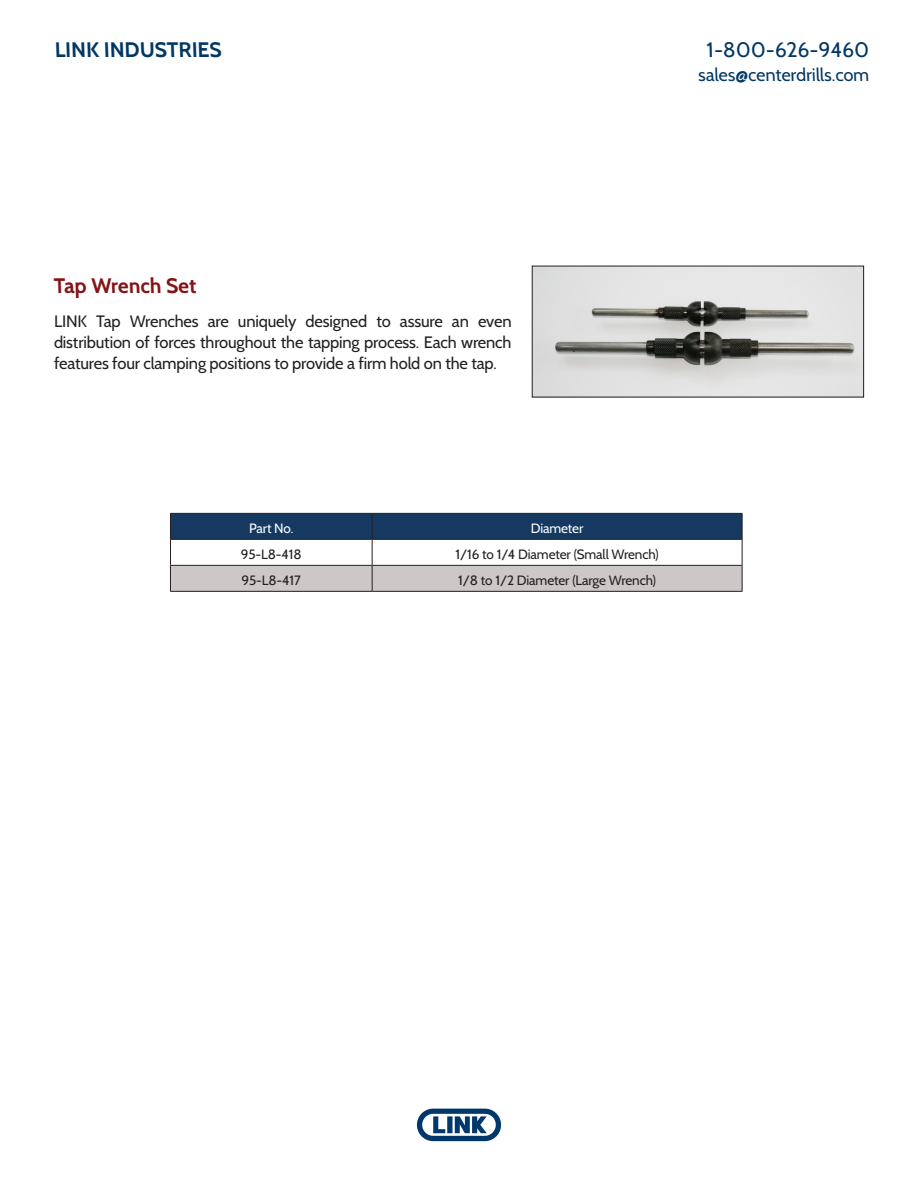
<style>
.page{position:relative;width:918px;height:1188px;background:#fff}
.page>*{position:absolute;margin:0;border:0;box-sizing:border-box;transform-origin:0 0}
.t1{font:700 21px "Cabin";color:#003865}
.t2{font:21px "Cabin";color:#003865}
.t3{font:700 21px "Cabin";color:#841416}
.t4{font:18px "Cabin";color:#003865}
.t5{font:16.5px/21px "Cabin";letter-spacing:-.01em;color:#231f20;text-align:justify}
.t6{font:13.5px "Cabin";letter-spacing:-.01em;color:#231f20}
.t7{font:13.5px "Cabin";letter-spacing:-.01em;color:#fff}
</style>
<div class="page">
<svg style="left:170px;top:513px;width:573px;height:78px"></svg>
<hr style="left:170px;top:591px;width:202px;height:1px;background:#231f20">
<hr style="left:372px;top:591px;width:370px;height:1px;background:#231f20">
<img style="left:534px;top:268px;width:328px;height:127px">
<svg style="left:416px;top:1108px;width:86px;height:34px"></svg>
<p class="t1" style="left:55px;top:37px;width:169px">LINK INDUSTRIES</p>
<p class="t2" style="left:707px;top:37px;width:165px">1-800-626-9460</p>
<p class="t4" style="left:699px;top:63px;width:173px">sales@centerdrills.com</p>
<p class="t3" style="left:54px;top:273px;width:145px">Tap Wrench Set</p>
<p class="t5" style="left:54px;top:311px;width:459px">LINK Tap Wrenches are uniquely designed to assure an even distribution of forces throughout the tapping process. Each wrench features four clamping positions to provide a firm hold on the tap.</p>
<p class="t7" style="left:249px;top:520px;width:46px">Part No.</p>
<p class="t7" style="left:531px;top:520px;width:54px">Diameter</p>
<p class="t6" style="left:241px;top:546px;width:62px">95-L8-418</p>
<p class="t6" style="left:455px;top:546px;width:205px">1/16 to 1/4 Diameter (Small Wrench)</p>
<p class="t6" style="left:242px;top:572px;width:61px">95-L8-417</p>
<p class="t6" style="left:458px;top:572px;width:199px">1/8 to 1/2 Diameter (Large Wrench)</p>
</div>
